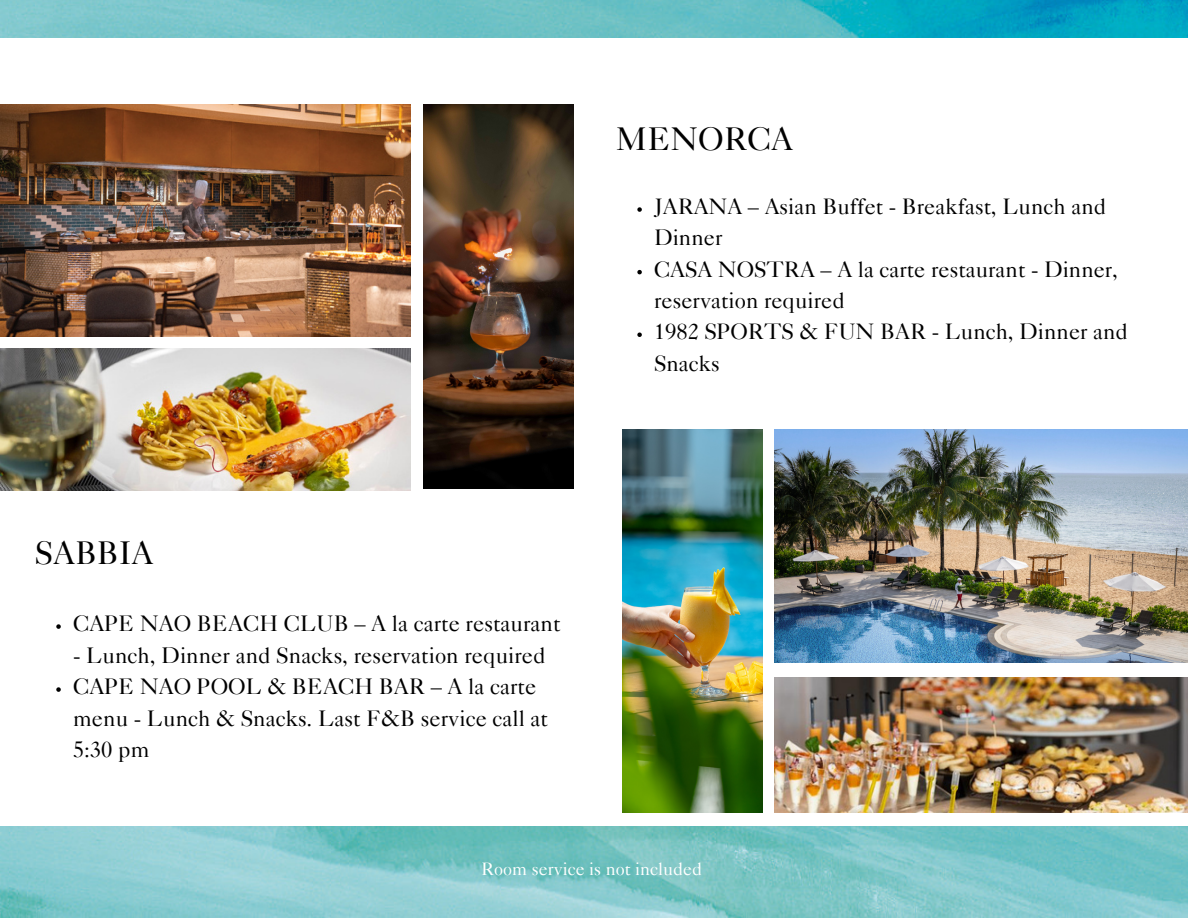
<style>
.page{position:relative;width:1188px;height:918px;background:#fff}
.page>*{position:absolute;margin:0;border:0;box-sizing:border-box;transform-origin:0 0}
.t1{font:32.85px "Caslon 540 LT Std";color:#000}
.t2{font:22.5px/31.5px "Caslon 540 LT Std";color:#000}
.t3{font:22.35px/31.3px "Caslon 540 LT Std";color:#000}
.t4{font:18px "Caslon 540 LT Std";color:#fff}
</style>
<div class="page">
<img style="left:0;top:826px;width:1188px;height:92px">
<img style="left:0;top:104px;width:411px;height:232px">
<img style="left:0;top:348px;width:411px;height:142px">
<img style="left:423px;top:104px;width:151px;height:384px">
<img style="left:775px;top:429px;width:413px;height:233px">
<img style="left:775px;top:677px;width:413px;height:135px">
<img style="left:623px;top:429px;width:139px;height:384px">
<svg style="left:637px;top:207px;width:5px;height:5px"></svg>
<svg style="left:637px;top:270px;width:5px;height:4px"></svg>
<svg style="left:637px;top:333px;width:5px;height:4px"></svg>
<svg style="left:56px;top:624px;width:5px;height:5px"></svg>
<svg style="left:56px;top:687px;width:5px;height:5px"></svg>
<img style="left:0;top:0;width:1188px;height:37px">
<p class="t1" style="left:616px;top:127px;width:178px">MENORCA</p>
<p class="t1" style="left:35px;top:541px;width:120px">SABBIA</p>
<p class="t2" style="left:73px;top:611px;width:489px">CAPE NAO BEACH CLUB – A la carte restaurant</p>
<p class="t2" style="left:73px;top:642px;width:474px">- Lunch, Dinner and Snacks, reservation required</p>
<p class="t2" style="left:73px;top:674px;width:476px">CAPE NAO POOL &amp; BEACH BAR – A la carte menu - Lunch &amp; Snacks. Last F&amp;B service call at<br>5:30 pm</p>
<p class="t3" style="left:654px;top:194px;width:454px">JARANA – Asian Buffet - Breakfast, Lunch and<br>Dinner</p>
<p class="t3" style="left:654px;top:257px;width:465px">CASA NOSTRA – A la carte restaurant - Dinner, reservation required</p>
<p class="t3" style="left:654px;top:319px;width:475px">1982 SPORTS &amp; FUN BAR - Lunch, Dinner and<br>Snacks</p>
<p class="t4" style="left:481px;top:863px;width:223px">Room service is not included</p>
</div>
